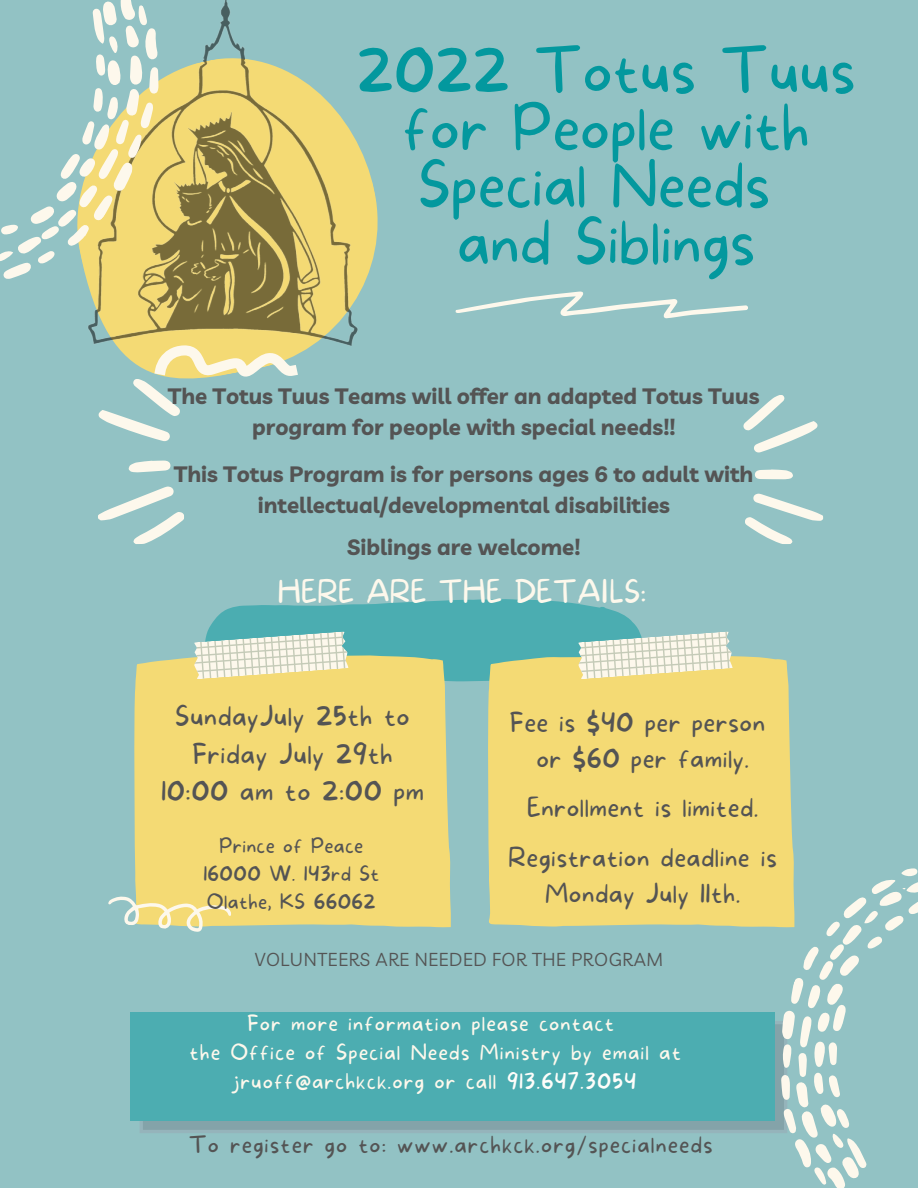
<style>
.page{position:relative;width:918px;height:1188px;background:#92c2c4}
.page>*{position:absolute;margin:0;border:0;box-sizing:border-box;transform-origin:0 0}
.t1{font:100 61.2px/57.2px "More Sugar";color:#03989e;text-align:center}
.t2{font:100 30.45px "More Sugar";color:#fdf8ec}
.t3{font:100 27px/37.5px "More Sugar";letter-spacing:.02em;color:#545454;text-align:center}
.t4{font:100 25.8px/36px "More Sugar";letter-spacing:.02em;color:#545454;text-align:center}
.t5{font:100 22.65px "More Sugar";letter-spacing:.05em;color:#545454}
.t6{font:700 22.2px/30.9px "Livvic";color:#545454;text-align:center}
.t7{font:100 21px/29.1px "More Sugar";letter-spacing:.05em;color:#fdf8ec;text-align:center}
.t8{font:100 19.95px "More Sugar";letter-spacing:.02em;color:#545454}
.t9{font:18.3px "Livvic";letter-spacing:.03em;color:#545454}
.s1{color:#fefdfa}
</style>
<div class="page">
<svg style="left:455px;top:291px;width:293px;height:28px"></svg>
<img style="left:222px;top:0;width:156px;height:354px">
<svg style="left:0;top:0;width:222px;height:345px"></svg>
<svg style="left:208px;top:599px;width:431px;height:83px;background:#53afb3"></svg>
<div style="left:134px;top:655px;width:317px;height:272px;background:#f4da74"></div>
<svg style="left:192px;top:631px;width:157px;height:48px;background:#d6dfc8"></svg>
<svg style="left:108px;top:894px;width:124px;height:38px"></svg>
<div style="left:487px;top:655px;width:305px;height:272px;background:#f4da74"></div>
<svg style="left:577px;top:631px;width:156px;height:48px;background:#d9dfc9"></svg>
<svg style="left:98px;top:486px;width:86px;height:58px"></svg>
<svg style="left:98px;top:345px;width:200px;height:97px"></svg>
<svg style="left:128px;top:460px;width:43px;height:13px"></svg>
<svg style="left:745px;top:493px;width:79px;height:51px"></svg>
<svg style="left:743px;top:395px;width:75px;height:58px"></svg>
<svg style="left:755px;top:469px;width:38px;height:11px"></svg>
<svg style="left:140px;top:1121px;width:593px;height:12px;fill:#84a3a9"></svg>
<div style="left:130px;top:1012px;width:645px;height:109px;background:#4cadb1"></div>
<svg style="left:733px;top:827px;width:185px;height:361px"></svg>
<p class="t1" style="left:357px;top:45px;width:500px">2022 Totus Tuus for People with<br>Special Needs</p>
<p class="t1" style="left:457px;top:216px;width:300px">and Siblings</p>
<p class="t6" style="left:168px;top:380px;width:593px">The Totus Tuus Teams will offer an adapted Totus Tuus program for people with special needs!!</p>
<p class="t6" style="left:174px;top:458px;width:581px">This Totus Program is for persons ages 6 to adult with intellectual/developmental disabilities</p>
<p class="t6" style="left:347px;top:531px;width:235px">Siblings are welcome!</p>
<p class="t2" style="left:278px;top:574px;width:370px">HERE ARE THE DETAILS:</p>
<p class="t3" style="left:175px;top:699px;width:236px">SundayJuly 25th to<br>Friday July 29th</p>
<p class="t3" style="left:161px;top:774px;width:264px">10:00 am to 2:00 pm</p>
<p class="t8" style="left:220px;top:834px;width:145px">Prince of Peace</p>
<p class="t8" style="left:203px;top:862px;width:177px">16000 W. 143rd St</p>
<p class="t8" style="left:207px;top:890px;width:170px">Olathe, KS 66062</p>
<p class="t4" style="left:510px;top:705px;width:257px">Fee is $40 per person</p>
<p class="t4" style="left:536px;top:741px;width:214px">or $60 per family.</p>
<p class="t4" style="left:527px;top:791px;width:233px">Enrollment is limited.</p>
<p class="t4" style="left:509px;top:841px;width:270px">Registration deadline is<br>Monday July 11th.</p>
<p class="t9" style="left:255px;top:947px;width:410px">VOLUNTEERS ARE NEEDED FOR THE PROGRAM</p>
<p class="t7" style="left:247px;top:1010px;width:368px">For more information please contact</p>
<p class="t7" style="left:190px;top:1039px;width:493px">the Office of Special Needs Ministry by email at jruoff@archkck.org or call <span class="s1">913.647.3054</span></p>
<p class="t5" style="left:189px;top:1131px;width:525px">To register go to: www.archkck.org/specialneeds</p>
</div>
